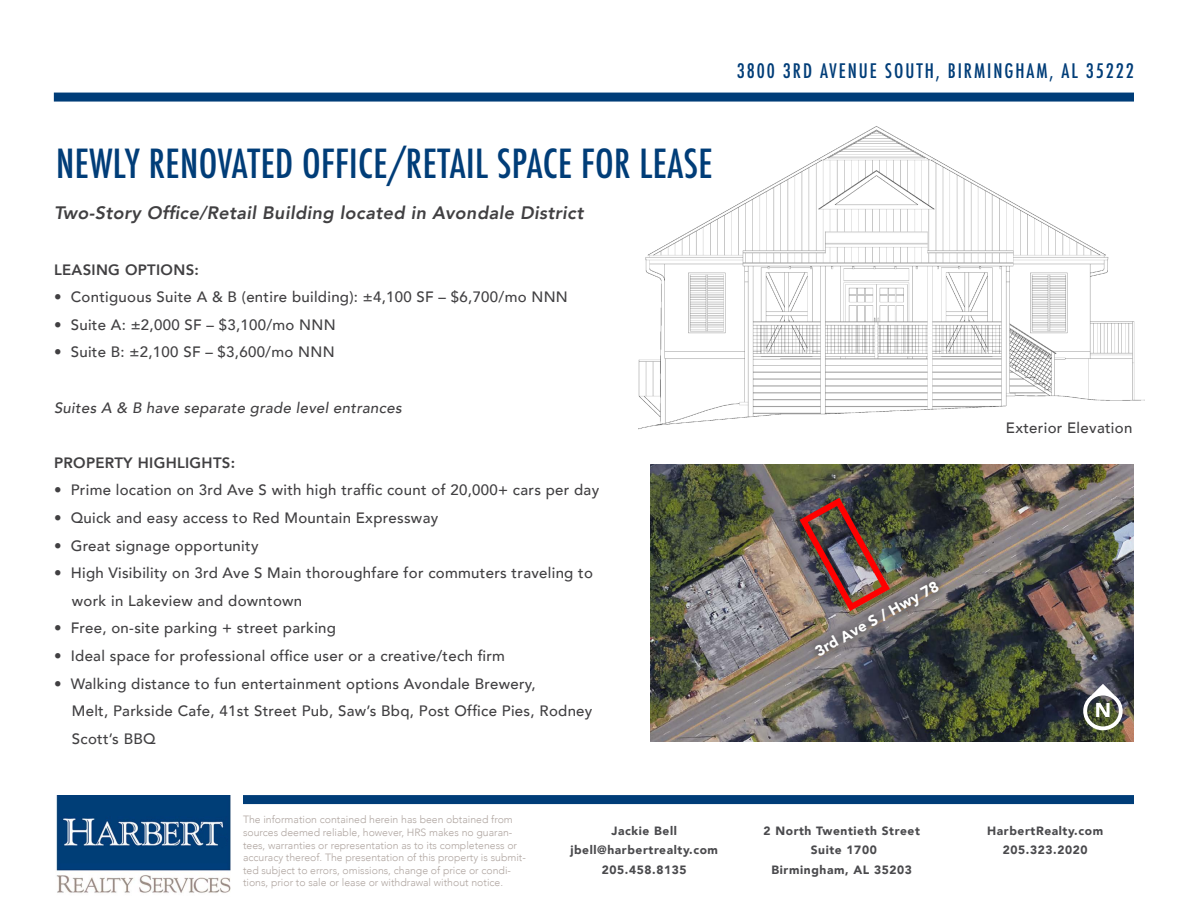
<style>
.page{position:relative;width:1188px;height:918px;background:#fff}
.page>*{position:absolute;margin:0;border:0;box-sizing:border-box;transform-origin:0 0}
.t1{font:500 condensed 39px "Futura";letter-spacing:.01em;color:#003d78}
.t2{font:500 condensed 19.5px "Futura";letter-spacing:.1em;color:#003d78}
.t3{font:italic 800 18px "Avenir";letter-spacing:.02em;color:#414042}
.t4{font:500 15px/27.6px "Avenir";letter-spacing:.02em;color:#414042}
.t5{font:italic 500 15px "Avenir";letter-spacing:.02em;color:#414042}
.t6{font:800 15px "Avenir";letter-spacing:.02em;color:#414042}
.t7{font:900 15px "Avenir";color:#fff}
.t8{font:900 12px/19.6px "Avenir";letter-spacing:.05em;color:#4a4a4d;text-align:center}
.t9{font:300 10.5px/12.6px "Avenir";color:#afa5a0}
</style>
<div class="page">
<img style="left:639px;top:126px;width:506px;height:303px">
<img style="left:650px;top:464px;width:484px;height:278px">
<img style="left:795px;top:494px;width:99px;height:121px">
<div style="left:807px;top:574px;width:139px;height:89px;background:#000;opacity:.75"></div>
<svg style="left:1092px;top:684px;width:22px;height:11px"></svg>
<div style="left:1083px;top:692px;width:40px;height:38px;border:4px solid #fff;border-radius:50%"></div>
<svg style="left:1096px;top:703px;width:14px;height:14px"></svg>
<div style="left:243px;top:795px;width:891px;height:9px;background:#003d78"></div>
<img style="left:56px;top:795px;width:174px;height:98px">
<div style="left:54px;top:93px;width:1080px;height:9px;background:#003d78"></div>
<div style="left:218px;top:837px;width:9px;height:10px;background:#003d76;border-radius:50%"></div>
<h1 class="t1" style="left:56px;top:138px;width:658px">NEWLY RENOVATED OFFICE/RETAIL SPACE FOR LEASE</h1>
<p class="t3" style="left:54px;top:202px;width:531px">Two-Story Office/Retail Building located in Avondale District</p>
<p class="t6" style="left:54px;top:258px;width:147px">LEASING OPTIONS:</p>
<p class="t4" style="left:54px;top:282px;width:515px">• Contiguous Suite A &amp; B (entire building): ±4,100 SF – $6,700/mo NNN</p>
<p class="t4" style="left:54px;top:310px;width:283px">• Suite A: ±2,000 SF – $3,100/mo NNN</p>
<p class="t4" style="left:54px;top:338px;width:282px">• Suite B: ±2,100 SF – $3,600/mo NNN</p>
<p class="t5" style="left:54px;top:398px;width:349px">Suites A &amp; B have separate grade level entrances</p>
<p class="t6" style="left:54px;top:451px;width:183px">PROPERTY HIGHLIGHTS:</p>
<p class="t4" style="left:54px;top:476px;width:547px">• Prime location on 3rd Ave S with high traffic count of 20,000+ cars per day</p>
<p class="t4" style="left:54px;top:503px;width:386px">• Quick and easy access to Red Mountain Expressway</p>
<p class="t4" style="left:54px;top:531px;width:206px">• Great signage opportunity</p>
<p class="t4" style="left:72px;top:558px;width:523px;text-indent:-18px">• High Visibility on 3rd Ave S Main thoroughfare for commuters traveling to work in Lakeview and downtown</p>
<p class="t4" style="left:54px;top:614px;width:284px">• Free, on-site parking + street parking</p>
<p class="t4" style="left:54px;top:641px;width:453px">• Ideal space for professional office user or a creative/tech firm</p>
<p class="t4" style="left:72px;top:669px;width:522px;text-indent:-18px">• Walking distance to fun entertainment options Avondale Brewery,<br>Melt, Parkside Cafe, 41st Street Pub, Saw’s Bbq, Post Office Pies, Rodney<br>Scott’s BBQ</p>
<h2 class="t2" style="left:737px;top:59px;width:399px">3800 3RD AVENUE SOUTH, BIRMINGHAM, AL 35222</h2>
<p class="t7" style="left:810px;top:641px;width:140px;rotate:-29deg">3rd Ave S / Hwy 78</p>
<p class="t4" style="left:1006px;top:413px;width:128px">Exterior Elevation</p>
<p class="t9" style="left:243px;top:814px;width:284px">The information contained herein has been obtained from sources deemed reliable, however, HRS makes no guaran&shy;tees, warranties or representation as to its completeness or accuracy thereof. The presentation of this property is submit&shy;ted subject to errors, omissions, change of price or condi&shy;tions, prior to sale or lease or withdrawal without notice.</p>
<p class="t8" style="left:570px;top:820px;width:149px">Jackie Bell jbell@harbertrealty.com<br>205.458.8135</p>
<p class="t8" style="left:764px;top:820px;width:158px">2 North Twentieth Street<br>Suite 1700<br>Birmingham, AL 35203</p>
<p class="t8" style="left:987px;top:820px;width:118px">HarbertRealty.com<br>205.323.2020</p>
</div>
